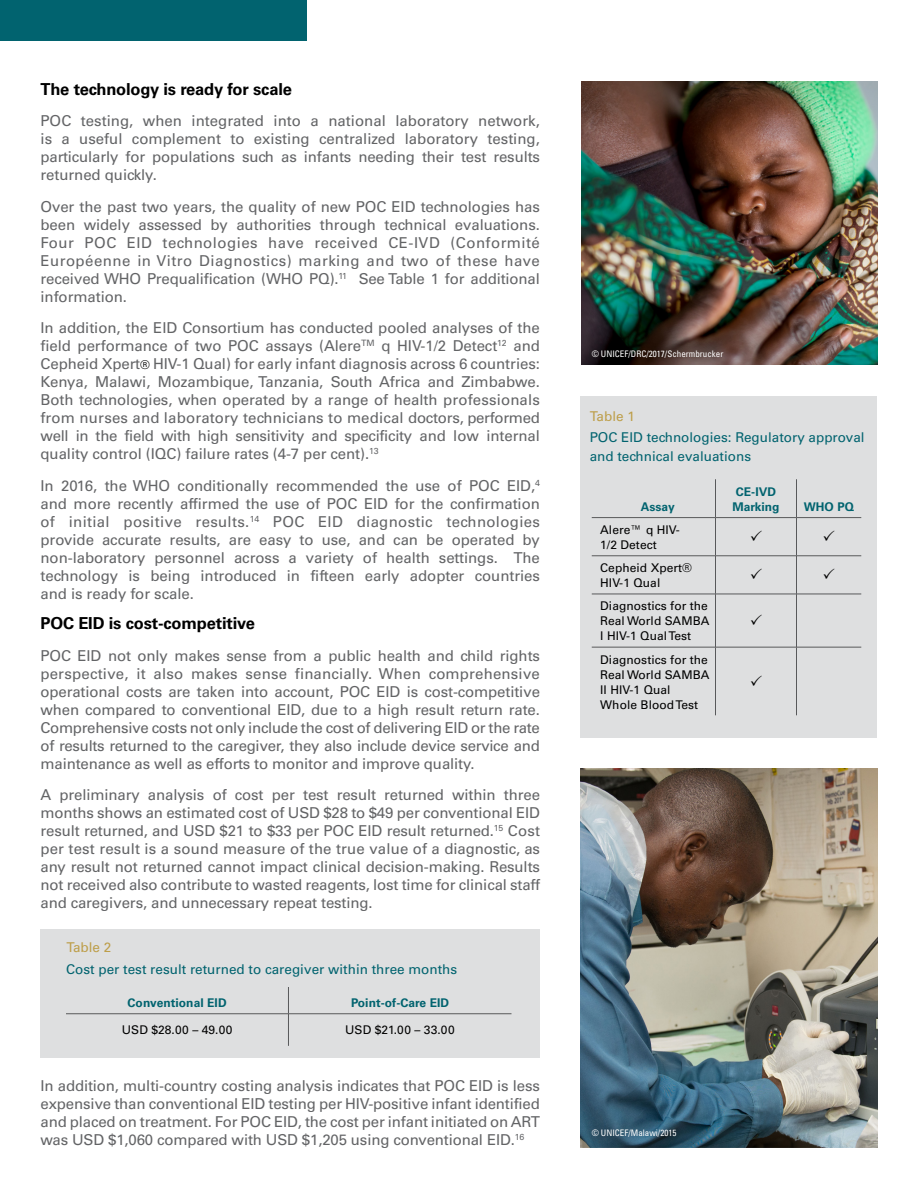
<style>
.page{position:relative;width:918px;height:1188px;background:#fff}
.page>*{position:absolute;margin:0;border:0;box-sizing:border-box;transform-origin:0 0}
.t1{font:700 16.5px "Univers";letter-spacing:-.01em;color:#000}
.t2{font:15px/18px "Univers";letter-spacing:-.01em;color:#636466;text-align:justify}
.t3{font:13.5px/19.5px "Univers";color:#01636f}
.t4{font:13.5px "Univers";color:#bd9e49}
.t5{font:12px/15px "Univers";letter-spacing:.005em;color:#000}
.t6{font:700 12px/15px "Univers";letter-spacing:.005em;color:#01636f}
.t7{font:condensed 9px "Univers";color:#fff}
.s1{font-size:12px;color:#000}
</style>
<div class="page">
<img style="left:580px;top:768px;width:297px;height:379px">
<div style="left:0;top:0;width:306px;height:40px;background:#01636f"></div>
<div style="left:580px;top:396px;width:298px;height:342px;background:#dedfe0"></div>
<hr style="left:715px;top:479px;width:1px;height:38px;background:#58595b">
<hr style="left:796px;top:479px;width:1px;height:38px;background:#58595b">
<hr style="left:592px;top:517px;width:124px;height:1px;background:#58595b">
<hr style="left:716px;top:517px;width:80px;height:1px;background:#58595b">
<hr style="left:715px;top:518px;width:1px;height:38px;background:#58595b">
<hr style="left:796px;top:517px;width:65px;height:1px;background:#58595b">
<hr style="left:796px;top:518px;width:1px;height:38px;background:#58595b">
<hr style="left:592px;top:556px;width:124px;height:1px;background:#58595b">
<hr style="left:716px;top:556px;width:80px;height:1px;background:#58595b">
<hr style="left:715px;top:556px;width:1px;height:38px;background:#58595b">
<hr style="left:796px;top:556px;width:65px;height:1px;background:#58595b">
<hr style="left:796px;top:556px;width:1px;height:38px;background:#58595b">
<hr style="left:592px;top:594px;width:124px;height:1px;background:#58595b">
<hr style="left:716px;top:594px;width:80px;height:1px;background:#58595b">
<hr style="left:715px;top:594px;width:1px;height:53px;background:#58595b">
<hr style="left:796px;top:594px;width:65px;height:1px;background:#58595b">
<hr style="left:796px;top:594px;width:1px;height:53px;background:#58595b">
<hr style="left:592px;top:647px;width:124px;height:1px;background:#58595b">
<hr style="left:716px;top:647px;width:80px;height:1px;background:#58595b">
<hr style="left:715px;top:647px;width:1px;height:68px;background:#58595b">
<hr style="left:796px;top:647px;width:65px;height:1px;background:#58595b">
<hr style="left:796px;top:647px;width:1px;height:68px;background:#58595b">
<img style="left:582px;top:81px;width:296px;height:283px">
<div style="left:583px;top:341px;width:149px;height:26px;background:#000;opacity:.44"></div>
<div style="left:583px;top:1121px;width:102px;height:25px;background:#000;opacity:.44"></div>
<div style="left:40px;top:929px;width:500px;height:129px;background:#dedfe0"></div>
<svg style="left:288px;top:987px;width:1px;height:26px"></svg>
<hr style="left:66px;top:1013px;width:222px;height:1px;background:#58595b">
<hr style="left:288px;top:1013px;width:224px;height:1px;background:#58595b">
<hr style="left:288px;top:1014px;width:1px;height:32px;background:#58595b">
<p class="t1" style="left:40px;top:79px;width:253px">The technology is ready for scale</p>
<p class="t2" style="left:40px;top:112px;width:501px">POC testing, when integrated into a national laboratory network, is a useful complement to existing centralized laboratory testing, particularly for populations such as infants needing their test results returned quickly.</p>
<p class="t2" style="left:40px;top:197px;width:501px">Over the past two years, the quality of new POC EID technologies has been widely assessed by authorities through technical evaluations.<br>Four POC EID technologies have received CE-IVD (Conformité Européenne in Vitro Diagnostics) marking and two of these have received WHO Prequalification (WHO PQ).<sup>11</sup> See Table 1 for additional information.</p>
<p class="t2" style="left:40px;top:319px;width:501px">In addition, the EID Consortium has conducted pooled analyses of the field performance of two POC assays (Alere<sup>TM</sup> q HIV-1/2 Detect<sup>12</sup> and Cepheid Xpert<span class="s1">®</span> HIV-1 Qual) for early infant diagnosis across 6 countries:<br>Kenya, Malawi, Mozambique, Tanzania, South Africa and Zimbabwe.<br>Both technologies, when operated by a range of health professionals from nurses and laboratory technicians to medical doctors, performed well in the field with high sensitivity and specificity and low internal quality control (IQC) failure rates (4-7 per cent).<sup>13</sup></p>
<p class="t2" style="left:40px;top:476px;width:501px">In 2016, the WHO conditionally recommended the use of POC EID,<sup>4 </sup>and more recently affirmed the use of POC EID for the confirmation of initial positive results.<sup>14</sup> POC EID diagnostic technologies provide accurate results, are easy to use, and can be operated by non-laboratory personnel across a variety of health settings. The technology is being introduced in fifteen early adopter countries and is ready for scale.</p>
<p class="t1" style="left:40px;top:614px;width:216px">POC EID is cost-competitive</p>
<p class="t2" style="left:40px;top:646px;width:501px">POC EID not only makes sense from a public health and child rights perspective, it also makes sense financially. When comprehensive operational costs are taken into account, POC EID is cost-competitive when compared to conventional EID, due to a high result return rate.<br>Comprehensive costs not only include the cost of delivering EID or the rate of results returned to the caregiver, they also include device service and maintenance as well as efforts to monitor and improve quality.</p>
<p class="t2" style="left:40px;top:786px;width:501px">A preliminary analysis of cost per test result returned within three months shows an estimated cost of USD $28 to $49 per conventional EID result returned, and USD $21 to $33 per POC EID result returned.<sup>15</sup> Cost per test result is a sound measure of the true value of a diagnostic, as any result not returned cannot impact clinical decision-making. Results not received also contribute to wasted reagents, lost time for clinical staff and caregivers, and unnecessary repeat testing.</p>
<p class="t4" style="left:66px;top:939px;width:46px">Table 2</p>
<p class="t3" style="left:66px;top:959px;width:393px">Cost per test result returned to caregiver within three months</p>
<p class="t6" style="left:128px;top:995px;width:101px">Conventional EID</p>
<p class="t6" style="left:351px;top:995px;width:100px">Point-of-Care EID</p>
<p class="t5" style="left:122px;top:1023px;width:112px">USD $28.00 – 49.00</p>
<p class="t5" style="left:345px;top:1023px;width:111px">USD $21.00 – 33.00</p>
<p class="t2" style="left:41px;top:1077px;width:501px">In addition, multi-country costing analysis indicates that POC EID is less expensive than conventional EID testing per HIV-positive infant identified and placed on treatment. For POC EID, the cost per infant initiated on ART was USD $1,060 compared with USD $1,205 using conventional EID.<sup>16</sup></p>
<p class="t7" style="left:592px;top:348px;width:133px">© UNICEF/DRC/2017/Schermbrucker</p>
<p class="t4" style="left:590px;top:408px;width:46px">Table 1</p>
<p class="t3" style="left:590px;top:428px;width:276px">POC EID technologies: Regulatory approval and technical evaluations</p>
<p class="t6" style="left:641px;top:499px;width:36px">Assay</p>
<p class="t5" style="left:600px;top:522px;width:81px">Alere™ q HIV-<br>1/2 Detect</p>
<p class="t5" style="left:600px;top:561px;width:93px">Cepheid Xpert®<br>HIV-1 Qual</p>
<p class="t5" style="left:600px;top:599px;width:111px">Diagnostics for the<br>Real World SAMBA<br>I HIV-1 Qual Test</p>
<p class="t5" style="left:600px;top:652px;width:111px">Diagnostics for the<br>Real World SAMBA<br>II HIV-1 Qual<br>Whole Blood Test</p>
<p class="t6" style="left:732px;top:484px;width:49px">CE-IVD<br>Marking</p>
<p class="t6" style="left:804px;top:499px;width:52px">WHO PQ</p>
<p class="t7" style="left:592px;top:1128px;width:86px">© UNICEF/Malawi/2015</p>
</div>
